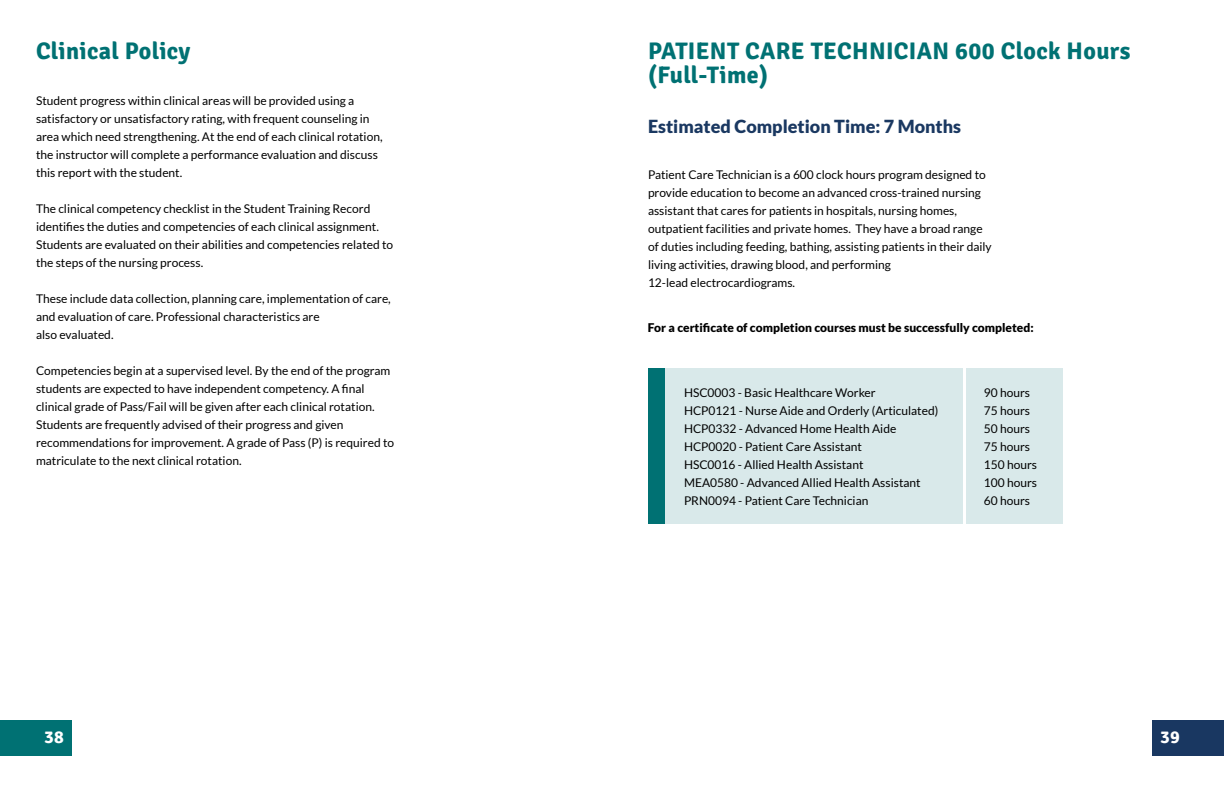
<style>
.page{position:relative;width:1224px;height:792px;background:#fff}
.page>*{position:absolute;margin:0;border:0;box-sizing:border-box;transform-origin:0 0}
.t1{font:700 24px/24px "Signika";letter-spacing:.015em;color:#007173}
.t2{font:900 18px "Lato";color:#1a3861}
.t3{font:700 18px "Signika";color:#fff}
.t4{font:12px/18px "Lato";color:#000}
.t5{font:900 12px "Lato";color:#000}
</style>
<div class="page">
<div style="left:0;top:720px;width:72px;height:36px;background:#007173"></div>
<div style="left:1152px;top:720px;width:72px;height:36px;background:#193761"></div>
<div style="left:665px;top:369px;width:397px;height:155px;background:#d9e9ea"></div>
<hr style="left:963px;top:369px;width:2px;height:155px;background:#fff">
<div style="left:648px;top:369px;width:17px;height:155px;background:#007173"></div>
<h1 class="t1" style="left:36px;top:37px;width:156px">Clinical Policy</h1>
<p class="t4" style="left:36px;top:92px;width:348px">Student progress within clinical areas will be provided using a satisfactory or unsatisfactory rating, with frequent counseling in area which need strengthening. At the end of each clinical rotation, the instructor will complete a performance evaluation and discuss this report with the student.</p>
<p class="t4" style="left:36px;top:200px;width:359px">The clinical competency checklist in the Student Training Record identifies the duties and competencies of each clinical assignment.<br>Students are evaluated on their abilities and competencies related to the steps of the nursing process.</p>
<p class="t4" style="left:36px;top:290px;width:356px">These include data collection, planning care, implementation of care, and evaluation of care. Professional characteristics are<br>also evaluated.</p>
<p class="t4" style="left:36px;top:362px;width:360px">Competencies begin at a supervised level. By the end of the program students are expected to have independent competency. A final clinical grade of Pass/Fail will be given after each clinical rotation.<br>Students are frequently advised of their progress and given recommendations for improvement. A grade of Pass (P) is required to matriculate to the next clinical rotation.</p>
<h1 class="t1" style="left:648px;top:37px;width:484px">PATIENT CARE TECHNICIAN 600 Clock Hours (Full-Time)</h1>
<h2 class="t2" style="left:648px;top:116px;width:315px">Estimated Completion Time: 7 Months</h2>
<p class="t4" style="left:648px;top:165px;width:345px">Patient Care Technician is a 600 clock hours program designed to provide education to become an advanced cross-trained nursing assistant that cares for patients in hospitals, nursing homes, outpatient facilities and private homes. They have a broad range of duties including feeding, bathing, assisting patients in their daily living activities, drawing blood, and performing<br>12-lead electrocardiograms.</p>
<p class="t5" style="left:648px;top:321px;width:387px">For a certificate of completion courses must be successfully completed:</p>
<p class="t4" style="left:684px;top:384px;width:256px">HSC0003 - Basic Healthcare Worker<br>HCP0121 - Nurse Aide and Orderly (Articulated)<br>HCP0332 - Advanced Home Health Aide HCP0020 - Patient Care Assistant<br>HSC0016 - Allied Health Assistant<br>MEA0580 - Advanced Allied Health Assistant PRN0094 - Patient Care Technician</p>
<p class="t4" style="left:984px;top:384px;width:55px">90 hours<br>75 hours<br>50 hours<br>75 hours<br>150 hours<br>100 hours<br>60 hours</p>
<h2 class="t3" style="left:44px;top:725px;width:21px">38</h2>
<h2 class="t3" style="left:1160px;top:725px;width:21px">39</h2>
</div>
